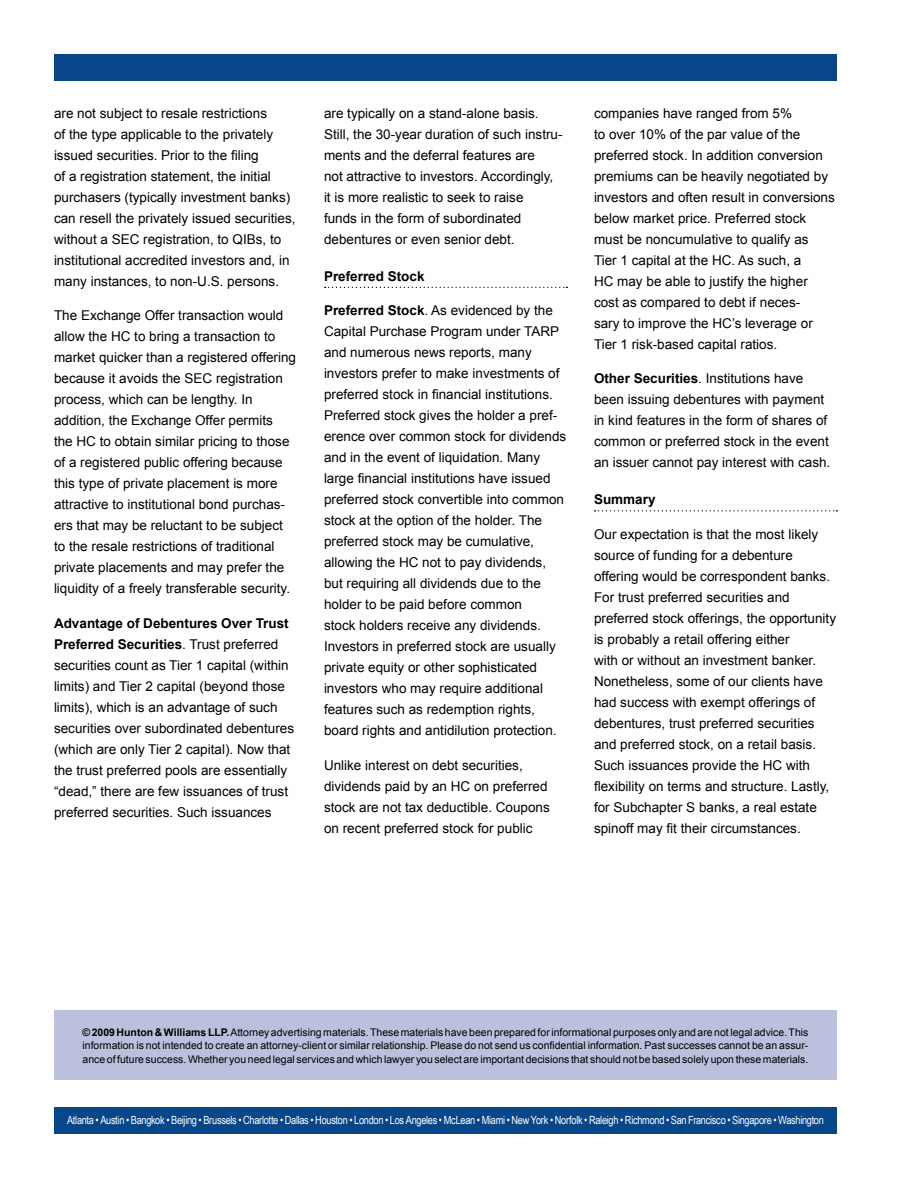
<style>
.page{position:relative;width:918px;height:1188px;background:#fff}
.page>*{position:absolute;margin:0;border:0;box-sizing:border-box;transform-origin:0 0}
.t1{font:13.5px/21px "Arial";color:#000}
.t2{font:700 13.5px "Arial";color:#000}
.t3{font:11.25px "Arial Narrow";letter-spacing:-.025em;color:#fff}
.t4{font:10.5px/13.5px "Arial";color:#000;text-align:justify}
.s1{font-weight:700}
</style>
<div class="page">
<div style="left:54px;top:1107px;width:783px;height:26px;background:#074688"></div>
<div style="left:54px;top:54px;width:783px;height:26px;background:#074688"></div>
<div style="left:54px;top:1010px;width:783px;height:70px;background:#bbc0dd"></div>
<svg style="left:325px;top:287px;width:242px;height:1px"></svg>
<svg style="left:595px;top:510px;width:242px;height:2px"></svg>
<p class="t1" style="left:54px;top:103px;width:243px">are not subject to resale restrictions<br>of the type applicable to the privately issued securities. Prior to the filing<br>of a registration statement, the initial purchasers (typically investment banks) can resell the privately issued securities, without a SEC registration, to QIBs, to institutional accredited investors and, in many instances, to non-U.S. persons.</p>
<p class="t1" style="left:54px;top:305px;width:244px">The Exchange Offer transaction would allow the HC to bring a transaction to market quicker than a registered offering because it avoids the SEC registration process, which can be lengthy. In addition, the Exchange Offer permits<br>the HC to obtain similar pricing to those of a registered public offering because this type of private placement is more attractive to institutional bond purchas&shy;ers that may be reluctant to be subject to the resale restrictions of traditional private placements and may prefer the liquidity of a freely transferable security.</p>
<p class="t1" style="left:54px;top:613px;width:242px"><span class="s1">Advantage of Debentures Over Trust Preferred Securities</span>. Trust preferred securities count as Tier 1 capital (within limits) and Tier 2 capital (beyond those limits), which is an advantage of such securities over subordinated debentures (which are only Tier 2 capital). Now that the trust preferred pools are essentially “dead,” there are few issuances of trust preferred securities. Such issuances</p>
<p class="t1" style="left:324px;top:103px;width:240px">are typically on a stand-alone basis.<br>Still, the 30-year duration of such instru&shy;ments and the deferral features are<br>not attractive to investors. Accordingly, it is more realistic to seek to raise<br>funds in the form of subordinated debentures or even senior debt.</p>
<p class="t2" style="left:324px;top:267px;width:102px">Preferred Stock</p>
<p class="t1" style="left:324px;top:300px;width:244px"><span class="s1">Preferred Stock</span>. As evidenced by the Capital Purchase Program under TARP and numerous news reports, many investors prefer to make investments of preferred stock in financial institutions.<br>Preferred stock gives the holder a pref&shy;erence over common stock for dividends and in the event of liquidation. Many large financial institutions have issued preferred stock convertible into common stock at the option of the holder. The preferred stock may be cumulative, allowing the HC not to pay dividends, but requiring all dividends due to the holder to be paid before common<br>stock holders receive any dividends.<br>Investors in preferred stock are usually private equity or other sophisticated investors who may require additional features such as redemption rights, board rights and antidilution protection.</p>
<p class="t1" style="left:324px;top:755px;width:227px">Unlike interest on debt securities, dividends paid by an HC on preferred stock are not tax deductible. Coupons on recent preferred stock for public</p>
<p class="t1" style="left:594px;top:103px;width:242px">companies have ranged from 5%<br>to over 10% of the par value of the preferred stock. In addition conversion premiums can be heavily negotiated by investors and often result in conversions below market price. Preferred stock must be noncumulative to qualify as<br>Tier 1 capital at the HC. As such, a<br>HC may be able to justify the higher cost as compared to debt if neces-<br>sary to improve the HC’s leverage or Tier 1 risk-based capital ratios.</p>
<p class="t1" style="left:594px;top:368px;width:238px"><span class="s1">Other Securities</span>. Institutions have been issuing debentures with payment in kind features in the form of shares of common or preferred stock in the event an issuer cannot pay interest with cash.</p>
<p class="t2" style="left:594px;top:491px;width:63px">Summary</p>
<p class="t1" style="left:594px;top:524px;width:244px">Our expectation is that the most likely source of funding for a debenture offering would be correspondent banks.<br>For trust preferred securities and preferred stock offerings, the opportunity is probably a retail offering either<br>with or without an investment banker.<br>Nonetheless, some of our clients have had success with exempt offerings of debentures, trust preferred securities and preferred stock, on a retail basis.<br>Such issuances provide the HC with flexibility on terms and structure. Lastly, for Subchapter S banks, a real estate spinoff may fit their circumstances.</p>
<p class="t4" style="left:82px;top:1025px;width:727px"><span class="s1">© 2009 Hunton &amp; Williams LLP.</span> Attorney advertising materials. These materials have been prepared for informational purposes only and are not legal advice. This information is not intended to create an attorney-client or similar relationship. Please do not send us confidential information. Past successes cannot be an assur&shy;ance of future success. Whether you need legal services and which lawyer you select are important decisions that should not be based solely upon these materials.</p>
<p class="t3" style="left:67px;top:1112px;width:758px">Atlanta • Austin • Bangkok • Beijing • Brussels • Charlotte • Dallas • Houston • London • Los Angeles • McLean • Miami • New York • Norfolk • Raleigh • Richmond • San Francisco • Singapore • Washington</p>
</div>
